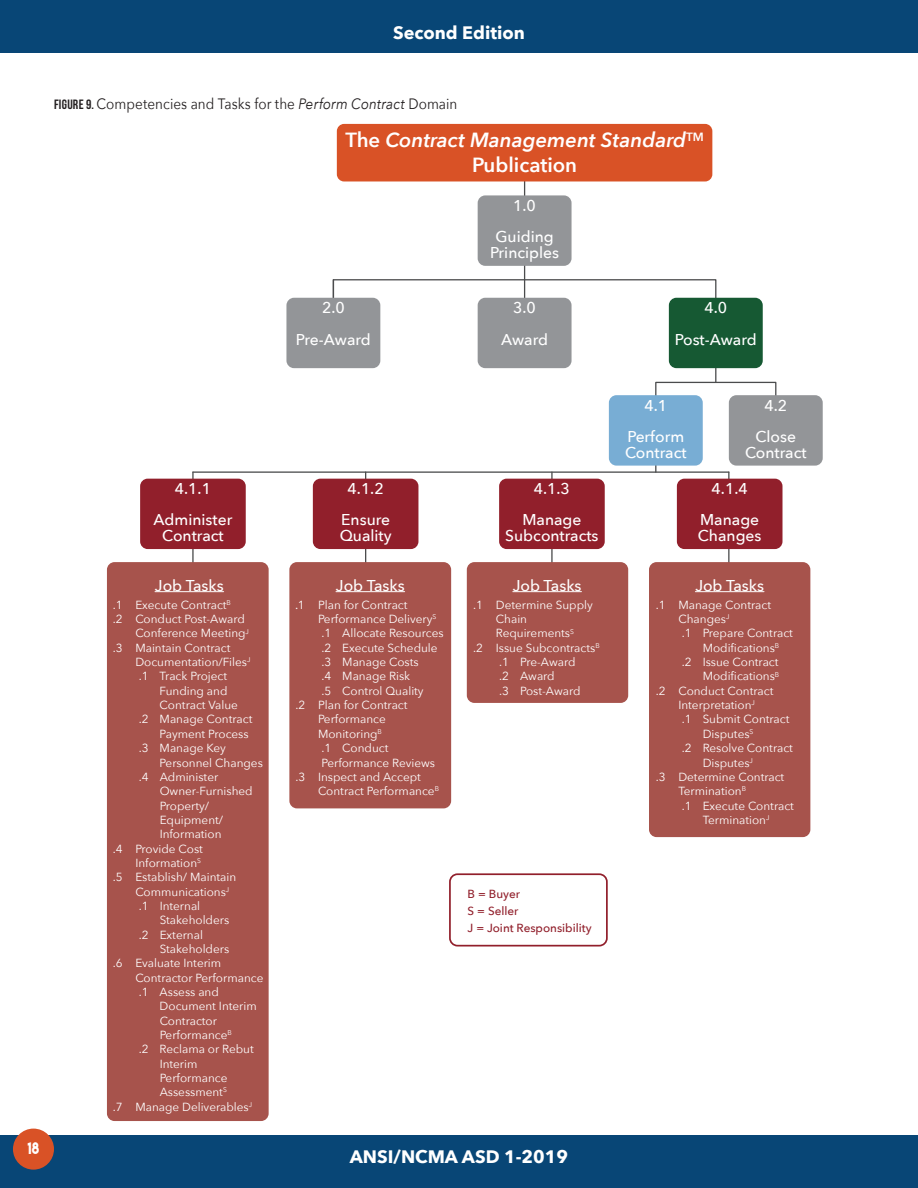
<style>
.page{position:relative;width:918px;height:1188px;background:#fff}
.page>*{position:absolute;margin:0;border:0;box-sizing:border-box;transform-origin:0 0}
.t1{font:italic 600 20.4px/24.5px "Avenir Next";color:#fff;text-align:center}
.t2{font:700 18px "Avenir Next";color:#fff}
.t3{font:500 15.6px/31.3px "Avenir Next";color:#fff;text-align:center}
.Text{font:15px "Avenir Next";letter-spacing:.005em;color:#231f20;scale:.9 1}
.t4{font:15px "Lemon Milk";color:#fff;scale:.9 1}
.t5{font:11.7px "Avenir Next";color:#fff}
.t6{font:500 11.7px/16.6px "Avenir Next";color:#911f2b}
.s1{font-family:"Bebas Neue";font-weight:700;font-size:13.5px}
.s2{font-style:italic}
.s3{font-style:normal}
.s4{font-family:"Proxima Nova Cond"}
</style>
<div class="page">
<div style="left:0;top:0;width:918px;height:53px;background:#084676"></div>
<div style="left:0;top:1135px;width:918px;height:53px;background:#084676"></div>
<div style="left:13px;top:1129px;width:41px;height:41px;background:#d95226;border-radius:50%"></div>
<hr style="left:193px;top:471px;width:536px;height:2px;background:#4b4c4d">
<svg style="left:655px;top:381px;width:122px;height:92px"></svg>
<hr style="left:728px;top:472px;width:2px;height:99px;background:#4b4c4d">
<hr style="left:551px;top:472px;width:2px;height:100px;background:#4b4c4d">
<hr style="left:365px;top:472px;width:1px;height:100px;background:#4b4c4d">
<hr style="left:192px;top:472px;width:2px;height:96px;background:#4b4c4d">
<hr style="left:524px;top:171px;width:1px;height:137px;background:#4b4c4d">
<hr style="left:715px;top:324px;width:1px;height:58px;background:#4b4c4d">
<div style="left:107px;top:562px;width:162px;height:559px;background:#a7534c;border-radius:8px"></div>
<div style="left:140px;top:479px;width:106px;height:70px;background:#911f2b;border-radius:8px"></div>
<div style="left:313px;top:479px;width:105px;height:70px;background:#911f2b;border-radius:8px"></div>
<div style="left:499px;top:479px;width:106px;height:70px;background:#911f2b;border-radius:8px"></div>
<div style="left:677px;top:479px;width:106px;height:70px;background:#911f2b;border-radius:8px"></div>
<div style="left:609px;top:395px;width:94px;height:71px;background:#78add4;border-radius:8px"></div>
<div style="left:729px;top:395px;width:94px;height:71px;background:#939598;border-radius:8px"></div>
<hr style="left:155px;top:591px;width:69px;height:1px;background:#fff">
<div style="left:289px;top:562px;width:162px;height:246px;background:#a7534c;border-radius:8px"></div>
<hr style="left:336px;top:591px;width:69px;height:1px;background:#fff">
<div style="left:467px;top:562px;width:161px;height:141px;background:#a7534c;border-radius:8px"></div>
<hr style="left:513px;top:591px;width:68px;height:1px;background:#fff">
<div style="left:649px;top:562px;width:161px;height:275px;background:#a7534c;border-radius:8px"></div>
<hr style="left:695px;top:591px;width:69px;height:1px;background:#fff">
<div style="left:337px;top:124px;width:375px;height:57px;background:#d95226;border-radius:7px"></div>
<svg style="left:332px;top:278px;width:385px;height:37px"></svg>
<div style="left:478px;top:195px;width:94px;height:71px;background:#939598;border-radius:8px"></div>
<div style="left:286px;top:298px;width:94px;height:70px;background:#939598;border-radius:8px"></div>
<div style="left:478px;top:298px;width:94px;height:70px;background:#939598;border-radius:8px"></div>
<div style="left:669px;top:298px;width:94px;height:70px;background:#165933;border-radius:8px"></div>
<div style="left:449px;top:873px;width:159px;height:74px;border:2px solid #911f2b;border-radius:8px"></div>
<h2 class="t2" style="left:393px;top:17px;width:133px">Second Edition</h2>
<p class="Text" style="left:54px;top:91px;width:450px"><span class="s1">FIGURE 9.</span> Competencies and Tasks for the <span class="s2">Perform Contract</span> Domain</p>
<p class="t1" style="left:345px;top:128px;width:360px"><span class="s3">The</span> Contract Management Standard<sup>TM<br></sup><span class="s3">Publication</span></p>
<p class="t3" style="left:495px;top:189px;width:60px">1.0<br>Guiding</p>
<p class="t3" style="left:490px;top:236px;width:71px">Principles</p>
<p class="t3" style="left:296px;top:292px;width:76px">2.0<br>Pre-Award</p>
<p class="t3" style="left:501px;top:292px;width:48px">3.0<br>Award</p>
<p class="t3" style="left:675px;top:292px;width:83px">4.0<br>Post-Award</p>
<p class="t4" style="left:28px;top:1138px;width:15px">18</p>
<p class="t3" style="left:154px;top:473px;width:80px">4.1.1<br>Administer</p>
<p class="t3" style="left:162px;top:519px;width:63px">Contract</p>
<p class="t3" style="left:155px;top:569px;width:70px">Job Tasks</p>
<p class="t5" style="left:113px;top:595px;width:120px">.1 Execute Contract<sup>B</sup></p>
<p class="t5" style="left:113px;top:609px;width:134px">.2 Conduct Post-Award</p>
<p class="t5" style="left:135px;top:623px;width:115px">Conference Meeting<sup>J</sup></p>
<p class="t5" style="left:113px;top:638px;width:119px">.3 Maintain Contract</p>
<p class="t5" style="left:135px;top:652px;width:117px">Documentation/Files<sup>J</sup></p>
<p class="t5" style="left:139px;top:667px;width:90px">.1 Track Project</p>
<p class="t5" style="left:160px;top:681px;width:69px">Funding and</p>
<p class="t5" style="left:160px;top:695px;width:80px">Contract Value</p>
<p class="t5" style="left:139px;top:710px;width:115px">.2 Manage Contract</p>
<p class="t5" style="left:160px;top:724px;width:91px">Payment Process</p>
<p class="t5" style="left:139px;top:738px;width:89px">.3 Manage Key</p>
<p class="t5" style="left:160px;top:753px;width:105px">Personnel Changes</p>
<p class="t5" style="left:139px;top:767px;width:81px">.4 Administer</p>
<p class="t5" style="left:160px;top:781px;width:95px">Owner-Furnished</p>
<p class="t5" style="left:160px;top:796px;width:51px">Property/</p>
<p class="t5" style="left:160px;top:810px;width:65px">Equipment/</p>
<p class="t5" style="left:160px;top:824px;width:63px">Information</p>
<p class="t5" style="left:113px;top:839px;width:92px">.4 Provide Cost</p>
<p class="t5" style="left:135px;top:853px;width:67px">Information<sup>S</sup></p>
<p class="t5" style="left:113px;top:867px;width:125px">.5 Establish/ Maintain</p>
<p class="t5" style="left:135px;top:882px;width:96px">Communications<sup>J</sup></p>
<p class="t5" style="left:139px;top:896px;width:63px">.1 Internal</p>
<p class="t5" style="left:160px;top:910px;width:71px">Stakeholders</p>
<p class="t5" style="left:139px;top:925px;width:66px">.2 External</p>
<p class="t5" style="left:160px;top:939px;width:71px">Stakeholders</p>
<p class="t5" style="left:113px;top:953px;width:110px">.6 Evaluate Interim</p>
<p class="t5" style="left:135px;top:968px;width:130px">Contractor Performance</p>
<p class="t5" style="left:139px;top:982px;width:82px">.1 Assess and</p>
<p class="t5" style="left:160px;top:996px;width:99px">Document Interim</p>
<p class="t5" style="left:160px;top:1011px;width:59px">Contractor</p>
<p class="t5" style="left:160px;top:1025px;width:74px">Performance<sup>B</sup></p>
<p class="t5" style="left:139px;top:1039px;width:117px">.2 Reclama or Rebut</p>
<p class="t5" style="left:160px;top:1054px;width:39px">Interim</p>
<p class="t5" style="left:160px;top:1068px;width:69px">Performance</p>
<p class="t5" style="left:160px;top:1082px;width:69px">Assessment<sup>S</sup></p>
<p class="t5" style="left:113px;top:1097px;width:141px">.7 Manage Deliverables<sup>J</sup></p>
<p class="t3" style="left:341px;top:473px;width:50px">4.1.2<br>Ensure</p>
<p class="t3" style="left:340px;top:519px;width:53px">Quality</p>
<p class="t3" style="left:336px;top:569px;width:70px">Job Tasks</p>
<p class="t5" style="left:295px;top:595px;width:114px"><span class="s4">.</span>1 Plan for Contract</p>
<p class="t5" style="left:318px;top:609px;width:120px">Performance Delivery<sup>S</sup></p>
<p class="t5" style="left:321px;top:623px;width:124px">.1 Allocate Resources</p>
<p class="t5" style="left:321px;top:638px;width:118px">.2 Execute Schedule</p>
<p class="t5" style="left:321px;top:652px;width:99px">.3 Manage Costs</p>
<p class="t5" style="left:321px;top:667px;width:90px">.4 Manage Risk</p>
<p class="t5" style="left:321px;top:681px;width:104px">.5 Control Quality</p>
<p class="t5" style="left:295px;top:695px;width:114px">.2 Plan for Contract</p>
<p class="t5" style="left:318px;top:710px;width:69px">Performance</p>
<p class="t5" style="left:318px;top:724px;width:65px">Monitoring<sup>B</sup></p>
<p class="t5" style="left:321px;top:738px;width:69px">.1 Conduct</p>
<p class="t5" style="left:321px;top:753px;width:115px">Performance Reviews</p>
<p class="t5" style="left:295px;top:767px;width:127px">.3 Inspect and Accept</p>
<p class="t5" style="left:318px;top:781px;width:123px">Contract Performance<sup>B</sup></p>
<p class="t3" style="left:522px;top:473px;width:61px">4.1.3<br>Manage</p>
<p class="t3" style="left:505px;top:519px;width:95px">Subcontracts</p>
<p class="t3" style="left:513px;top:569px;width:70px">Job Tasks</p>
<p class="t5" style="left:473px;top:595px;width:121px">.1 Determine Supply</p>
<p class="t5" style="left:496px;top:609px;width:33px">Chain</p>
<p class="t5" style="left:496px;top:623px;width:80px">Requirements<sup>S</sup></p>
<p class="t5" style="left:473px;top:638px;width:128px">.2 Issue Subcontracts<sup>B</sup></p>
<p class="t5" style="left:499px;top:652px;width:78px">.1 Pre-Award</p>
<p class="t5" style="left:499px;top:667px;width:57px">.2 Award</p>
<p class="t5" style="left:499px;top:681px;width:83px">.3 Post-Award</p>
<p class="t6" style="left:468px;top:885px;width:126px">B = Buyer<br>S = Seller<br>J = Joint Responsibility</p>
<p class="t3" style="left:627px;top:389px;width:58px">4.1<br>Perform</p>
<p class="t3" style="left:625px;top:436px;width:63px">Contract</p>
<p class="t3" style="left:755px;top:389px;width:42px">4.2<br>Close</p>
<p class="t3" style="left:745px;top:436px;width:63px">Contract</p>
<p class="t3" style="left:700px;top:473px;width:61px">4.1.4<br>Manage</p>
<p class="t3" style="left:698px;top:519px;width:65px">Changes</p>
<p class="t3" style="left:695px;top:569px;width:70px">Job Tasks</p>
<p class="t5" style="left:656px;top:595px;width:117px">.1 Manage Contract</p>
<p class="t5" style="left:678px;top:609px;width:53px">Changes<sup>J</sup></p>
<p class="t5" style="left:682px;top:623px;width:113px">.1 Prepare Contract</p>
<p class="t5" style="left:703px;top:638px;width:78px">Modifications<sup>B</sup></p>
<p class="t5" style="left:682px;top:652px;width:98px">.2 Issue Contract</p>
<p class="t5" style="left:703px;top:667px;width:78px">Modifications<sup>B</sup></p>
<p class="t5" style="left:656px;top:681px;width:119px">.2 Conduct Contract</p>
<p class="t5" style="left:678px;top:695px;width:78px">Interpretation<sup>J</sup></p>
<p class="t5" style="left:682px;top:710px;width:109px">.1 Submit Contract</p>
<p class="t5" style="left:703px;top:724px;width:52px">Disputes<sup>S</sup></p>
<p class="t5" style="left:682px;top:738px;width:113px">.2 Resolve Contract</p>
<p class="t5" style="left:703px;top:753px;width:52px">Disputes<sup>J</sup></p>
<p class="t5" style="left:656px;top:767px;width:130px">.3 Determine Contract</p>
<p class="t5" style="left:678px;top:781px;width:69px">Termination<sup>B</sup></p>
<p class="t5" style="left:682px;top:796px;width:114px">.1 Execute Contract</p>
<p class="t5" style="left:703px;top:810px;width:68px">Termination<sup>J</sup></p>
<h2 class="t2" style="left:350px;top:1141px;width:220px">ANSI/NCMA ASD 1-2019</h2>
</div>
